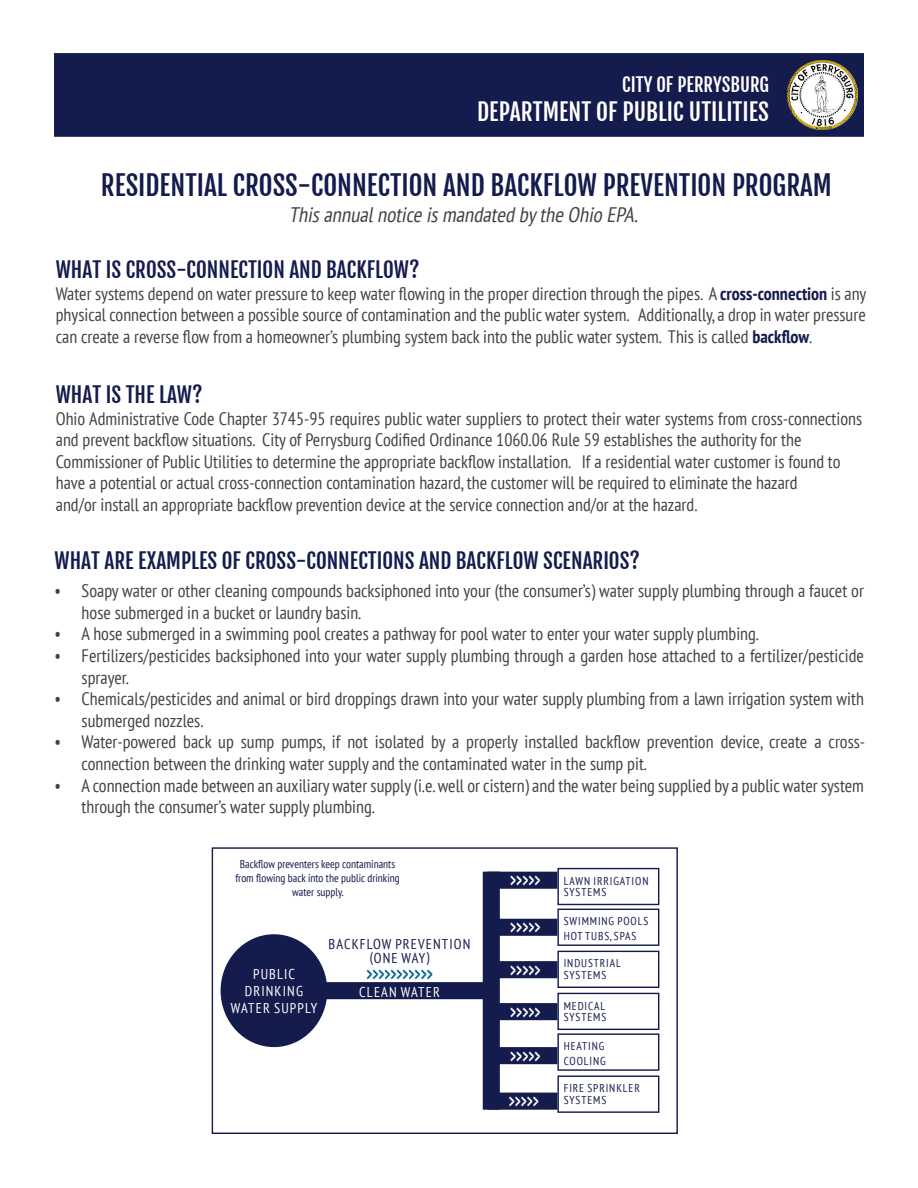
<style>
.page{position:relative;width:918px;height:1188px;background:#fff}
.page>*{position:absolute;margin:0;border:0;box-sizing:border-box;transform-origin:0 0}
.t1{font:27px "Fjalla One";color:#141b4d}
.t2{font:23.4px "Fjalla One";color:#fff}
.t3{font:21px "Fjalla One";color:#141b4d}
.t4{font:italic condensed 21px "PT Sans";color:#3f4443}
.t5{font:700 condensed 19.95px "PT Sans";color:#fff;scale:.68 1}
.t6{font:700 condensed 19.95px "PT Sans";color:#006192;scale:.68 1}
.t7{font:18.6px "Fjalla One";color:#fff}
.t8{font:condensed 18px/21.6px "PT Sans";color:#3f4443}
.t9{font:condensed 14.25px "PT Sans";letter-spacing:.08em;color:#fff}
.t10{font:condensed 14.25px "PT Sans";letter-spacing:.08em;color:#141b4d}
.t11{font:condensed 11.4px "PT Sans";letter-spacing:.08em;color:#141b4d}
.t12{font:condensed 11.4px "PT Sans";color:#141b4d}
.s1{font-weight:700;color:#141b4d}
</style>
<div class="page">
<div style="left:54px;top:53px;width:810px;height:84px;background:#141b4d;border:2px solid #141b4d"></div>
<div style="left:212px;top:847px;width:466px;height:287px;border:1px solid #141b4d"></div>
<div style="left:221px;top:934px;width:106px;height:113px;background:#141b4d;border-radius:50%"></div>
<div style="left:323px;top:982px;width:167px;height:17px;background:#141b4d"></div>
<div style="left:483px;top:872px;width:17px;height:238px;background:#141b4d"></div>
<div style="left:557px;top:868px;width:102px;height:37px;border:1px solid #141b4d"></div>
<div style="left:557px;top:909px;width:102px;height:37px;border:1px solid #141b4d"></div>
<div style="left:557px;top:951px;width:102px;height:37px;border:1px solid #141b4d"></div>
<div style="left:557px;top:993px;width:102px;height:37px;border:1px solid #141b4d"></div>
<div style="left:557px;top:1033px;width:102px;height:38px;border:1px solid #141b4d"></div>
<div style="left:557px;top:1076px;width:102px;height:37px;border:1px solid #141b4d"></div>
<div style="left:487px;top:872px;width:70px;height:17px;background:#141b4d"></div>
<div style="left:487px;top:919px;width:70px;height:17px;background:#141b4d"></div>
<div style="left:487px;top:961px;width:70px;height:17px;background:#141b4d"></div>
<div style="left:487px;top:1003px;width:70px;height:17px;background:#141b4d"></div>
<div style="left:487px;top:1047px;width:70px;height:17px;background:#141b4d"></div>
<div style="left:487px;top:1093px;width:70px;height:17px;background:#141b4d"></div>
<img style="left:787px;top:60px;width:71px;height:69px">
<p class="t7" style="left:622px;top:73px;width:148px">CITY OF PERRYSBURG</p>
<p class="t2" style="left:477px;top:97px;width:293px">DEPARTMENT OF PUBLIC UTILITIES</p>
<p class="t1" style="left:101px;top:168px;width:732px">RESIDENTIAL CROSS-CONNECTION AND BACKFLOW PREVENTION PROGRAM</p>
<p class="t4" style="left:289px;top:201px;width:355px">Thisannualnotice ismandated bythe Ohio EPA.</p>
<p class="t3" style="left:56px;top:257px;width:365px">WHAT IS CROSS-CONNECTION AND BACKFLOW?</p>
<p class="t8" style="left:56px;top:282px;width:812px;text-align:justify">Water systems depend on water pressure to keep water flowing in the proper direction through the pipes. A <span class="s1">cross-connection</span> is any physical connection between a possible source of contamination and the public water system. Additionally, a drop in water pressure can create a reverse flow from a homeowner’s plumbing system back into the public water system. This is called <span class="s1">backflow</span>.</p>
<p class="t3" style="left:56px;top:382px;width:148px">WHAT IS THE LAW?</p>
<p class="t8" style="left:56px;top:407px;width:808px">Ohio Administrative Code Chapter 3745-95 requires public water suppliers to protect their water systems from cross-connections and prevent backflow situations. City of Perrysburg Codified Ordinance 1060.06 Rule 59 establishes the authority for the</p>
<p class="t8" style="left:56px;top:450px;width:786px">Commissioner of Public Utilities to determine the appropriate backflow installation. If a residential water customer is found to</p>
<p class="t8" style="left:56px;top:472px;width:743px">have a potential or actual cross-connection contamination hazard, the customer will be required to eliminate the hazard</p>
<p class="t8" style="left:56px;top:493px;width:643px">and/or install an appropriate backflow prevention device at the service connection and/or at the hazard.</p>
<p class="t3" style="left:55px;top:548px;width:587px">WHAT ARE EXAMPLES OF CROSS-CONNECTIONS AND BACKFLOW SCENARIOS?</p>
<p class="t8" style="left:82px;top:580px;width:784px;text-indent:-27px">• Soapy water or other cleaning compounds backsiphoned into your (the consumer’s) water supply plumbing through a faucet or hose submerged in a bucket or laundry basin.</p>
<p class="t8" style="left:55px;top:623px;width:706px">• A hose submerged in a swimming pool creates a pathway for pool water to enter your water supply plumbing.</p>
<p class="t8" style="left:82px;top:644px;width:784px;text-indent:-27px">• Fertilizers/pesticides backsiphoned into your water supply plumbing through a garden hose attached to a fertilizer/pesticide sprayer.</p>
<p class="t8" style="left:82px;top:688px;width:784px;text-indent:-27px">• Chemicals/pesticides and animal or bird droppings drawn into your water supply plumbing from a lawn irrigation system with submerged nozzles.</p>
<p class="t8" style="left:82px;top:731px;width:785px;text-indent:-27px">• Water-powered back up sump pumps, if not isolated by a properly installed backflow prevention device, create a cross&shy;connection between the drinking water supply and the contaminated water in the sump pit.</p>
<p class="t8" style="left:82px;top:774px;width:784px;text-indent:-27px">• A connection made between an auxiliary water supply (i.e. well or cistern) and the water being supplied by a public water system through the consumer’s water supply plumbing.</p>
<p class="t12" style="left:240px;top:856px;width:157px">Backflow preventers keep contaminants</p>
<p class="t12" style="left:235px;top:870px;width:166px">from flowing back into the public drinking</p>
<p class="t12" style="left:292px;top:885px;width:53px">water supply.</p>
<p class="t9" style="left:253px;top:964px;width:44px">PUBLIC</p>
<p class="t9" style="left:245px;top:981px;width:60px">DRINKING</p>
<p class="t9" style="left:231px;top:999px;width:88px">WATER SUPPLY</p>
<p class="t10" style="left:329px;top:935px;width:143px">BACKFLOW PREVENTION</p>
<p class="t10" style="left:370px;top:949px;width:61px">(ONE WAY)</p>
<p class="t6" style="left:366px;top:961px;width:99px">&gt;&gt;&gt;&gt;&gt;&gt;&gt;&gt;&gt;&gt;&gt;</p>
<p class="t9" style="left:359px;top:982px;width:82px">CLEAN WATER</p>
<p class="t5" style="left:510px;top:867px;width:46px">&gt;&gt;&gt;&gt;&gt;</p>
<p class="t5" style="left:510px;top:914px;width:46px">&gt;&gt;&gt;&gt;&gt;</p>
<p class="t5" style="left:510px;top:957px;width:46px">&gt;&gt;&gt;&gt;&gt;</p>
<p class="t5" style="left:510px;top:999px;width:46px">&gt;&gt;&gt;&gt;&gt;</p>
<p class="t5" style="left:510px;top:1043px;width:46px">&gt;&gt;&gt;&gt;&gt;</p>
<p class="t5" style="left:509px;top:1088px;width:46px">&gt;&gt;&gt;&gt;&gt;</p>
<p class="t11" style="left:564px;top:873px;width:86px">LAWN IRRIGATION</p>
<p class="t11" style="left:564px;top:885px;width:44px">SYSTEMS</p>
<p class="t11" style="left:564px;top:914px;width:86px">SWIMMING POOLS</p>
<p class="t11" style="left:564px;top:928px;width:74px">HOT TUBS, SPAS</p>
<p class="t11" style="left:564px;top:956px;width:59px">INDUSTRIAL</p>
<p class="t11" style="left:564px;top:968px;width:44px">SYSTEMS</p>
<p class="t11" style="left:564px;top:998px;width:43px">MEDICAL</p>
<p class="t11" style="left:564px;top:1010px;width:44px">SYSTEMS</p>
<p class="t11" style="left:564px;top:1039px;width:42px">HEATING</p>
<p class="t11" style="left:564px;top:1053px;width:44px">COOLING</p>
<p class="t11" style="left:564px;top:1081px;width:78px">FIRE SPRINKLER</p>
<p class="t11" style="left:564px;top:1092px;width:44px">SYSTEMS</p>
</div>
